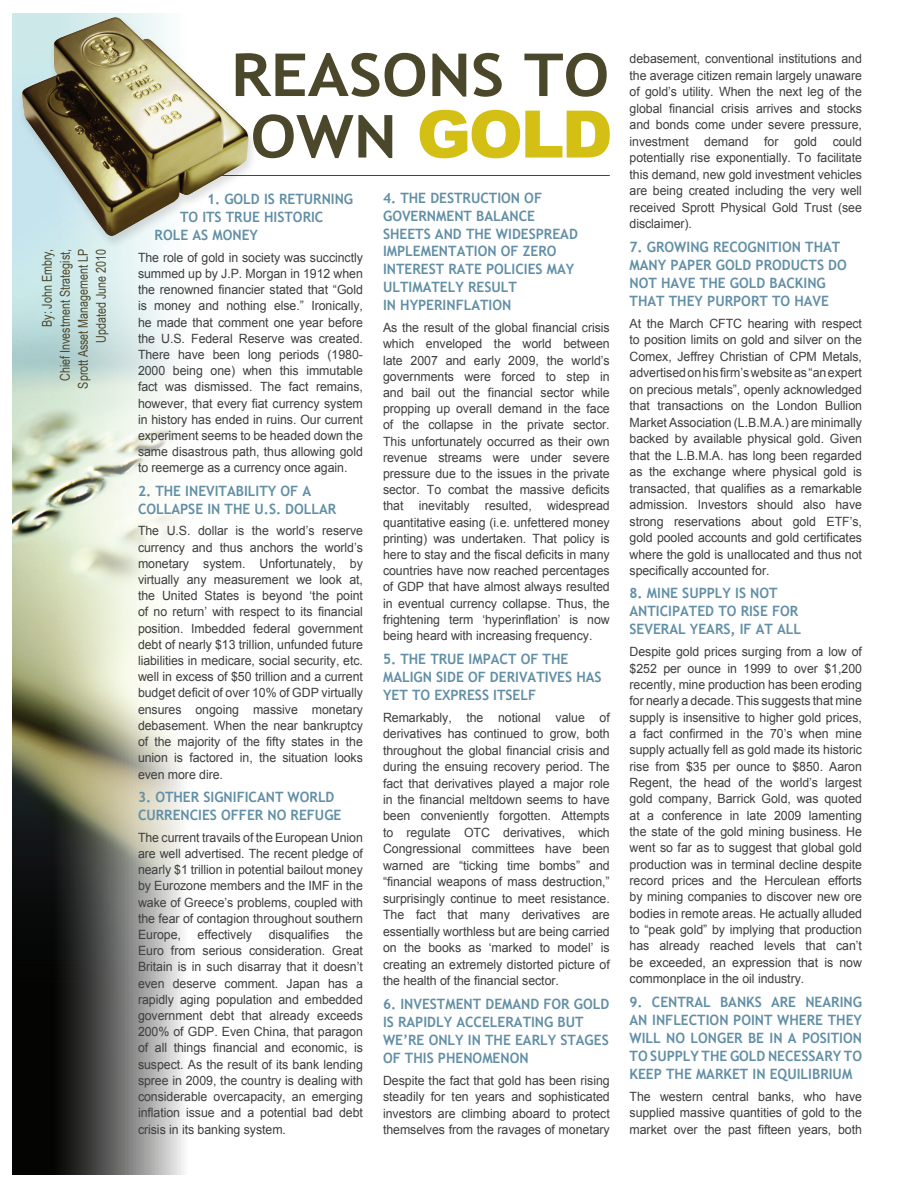
<style>
.page{position:relative;width:918px;height:1188px;background:#fff}
.page>*{position:absolute;margin:0;border:0;box-sizing:border-box;transform-origin:0 0}
.t1{font:900 65.55px "Arial";color:#d4c015}
.t2{font:700 59.25px "Trebuchet MS";color:#4b472b;scale:1.1 1}
.t3{font:700 14.25px/18px "Trebuchet MS";color:#628fa6}
.t4{font:13.5px/18px "Arial Narrow";color:#4b472b;text-align:right}
.t5{font:12.75px/16.2px "Arial";letter-spacing:-.005em;color:#3e3e3f;text-align:justify}
.s1{font-family:"Trebuchet MS";font-weight:700;font-size:59.25px;color:#4b472b}
</style>
<div class="page">
<img style="left:12px;top:14px;width:172px;height:1160px">
<hr style="left:83px;top:175px;width:527px;height:1px;background:#4b472b">
<div style="left:16px;top:15px;width:241px;height:233px;background:#231f20;opacity:.15"></div>
<img style="left:21px;top:17px;width:229px;height:222px">
<p class="t4" style="left:38px;top:389px;width:141px;rotate:-90deg">By: John Embry,<br>Chief Investment Strategist,<br>Sprott Asset Management LP<br>Updated June 2010</p>
<h2 class="t2" style="left:231px;top:38px;width:345px">REASONS TO</h2>
<h1 class="t1" style="left:251px;top:87px;width:364px"><span class="s1">OWN</span> GOLD</h1>
<p class="t3" style="left:207px;top:190px;width:148px">1. GOLD IS RETURNING</p>
<p class="t3" style="left:180px;top:208px;width:145px">TO ITS TRUE HISTORIC</p>
<p class="t3" style="left:155px;top:226px;width:105px">ROLE AS MONEY</p>
<p class="t5" style="left:138px;top:249px;width:227px">The role of gold in society was succinctly summed up by J.P. Morgan in 1912 when the renowned financier stated that “Gold is money and nothing else.” Ironically, he made that comment one year before the U.S. Federal Reserve was created.<br>There have been long periods (1980- 2000 being one) when this immutable fact was dismissed. The fact remains, however, that every fiat currency system in history has ended in ruins. Our current experiment seems to be headed down the same disastrous path, thus allowing gold to reemerge as a currency once again.</p>
<p class="t3" style="left:138px;top:482px;width:200px">2. THE INEVITABILITY OF A<br>COLLAPSE IN THE U.S. DOLLAR</p>
<p class="t5" style="left:138px;top:523px;width:227px">The U.S. dollar is the world’s reserve currency and thus anchors the world’s monetary system. Unfortunately, by virtually any measurement we look at, the United States is beyond ‘the point of no return’ with respect to its financial position. Imbedded federal government debt of nearly $13 trillion, unfunded future liabilities in medicare, social security, etc. well in excess of $50 trillion and a current budget deficit of over 10% of GDP virtually ensures ongoing massive monetary debasement. When the near bankruptcy of the majority of the fifty states in the union is factored in, the situation looks even more dire.</p>
<p class="t3" style="left:138px;top:788px;width:205px">3. OTHER SIGNIFICANT WORLD<br>CURRENCIES OFFER NO REFUGE</p>
<p class="t5" style="left:138px;top:829px;width:226px">The current travails of the European Union are well advertised. The recent pledge of nearly $1 trillion in potential bailout money by Eurozone members and the IMF in the wake of Greece’s problems, coupled with the fear of contagion throughout southern Europe,</p>
<p class="t5" style="left:198px;top:927px;width:56px">effectively</p>
<p class="t5" style="left:269px;top:927px;width:62px">disqualifies</p>
<p class="t5" style="left:138px;top:927px;width:226px;text-indent:208px">the Euro from serious consideration. Great Britain is in such disarray that it doesn’t even deserve comment. Japan has a rapidly aging population and embedded government debt that already exceeds 200% of GDP. Even China, that paragon of all things financial and economic, is suspect. As the result of its bank lending spree in 2009, the country is dealing with considerable overcapacity, an emerging inflation issue and a potential bad debt crisis in its banking system.</p>
<p class="t3" style="left:383px;top:188px;width:196px">4. THE DESTRUCTION OF<br>GOVERNMENT BALANCE<br>SHEETS AND THE WIDESPREAD<br>IMPLEMENTATION OF ZERO<br>INTEREST RATE POLICies MAY<br>ULTIMATELY RESULT<br>IN HYPERINFLATION</p>
<p class="t5" style="left:383px;top:320px;width:228px">As the result of the global financial crisis which enveloped the world between late 2007 and early 2009, the world’s governments were forced to step in and bail out the financial sector while propping up overall demand in the face of the collapse in the private sector.<br>This unfortunately occurred as their own revenue streams were under severe pressure due to the issues in the private sector. To combat the massive deficits that inevitably resulted, widespread quantitative easing (i.e. unfettered money printing) was undertaken. That policy is here to stay and the fiscal deficits in many countries have now reached percentages of GDP that have almost always resulted in eventual currency collapse. Thus, the frightening term ‘hyperinflation’ is now being heard with increasing frequency.</p>
<p class="t3" style="left:383px;top:650px;width:220px">5. THE TRUE IMPACT OF THE<br>MALIGN SIDE OF DERIVATIVES HAS<br>YET TO EXPRESS ITSELF</p>
<p class="t5" style="left:383px;top:709px;width:228px">Remarkably, the notional value of derivatives has continued to grow, both throughout the global financial crisis and during the ensuing recovery period. The fact that derivatives played a major role in the financial meltdown seems to have been conveniently forgotten. Attempts to regulate OTC derivatives, which Congressional committees have been warned are “ticking time bombs” and “financial weapons of mass destruction,” surprisingly continue to meet resistance.<br>The fact that many derivatives are essentially worthless but are being carried on the books as ‘marked to model’ is creating an extremely distorted picture of the health of the financial sector.</p>
<p class="t3" style="left:383px;top:995px;width:228px">6. INVESTMENT DEMAND FOR GOLD<br>IS RAPIDLY ACCELERATING BUT<br>WE’RE ONLY IN THE EARLY STAGES<br>OF THIS PHENOMENON</p>
<p class="t5" style="left:383px;top:1072px;width:228px">Despite the fact that gold has been rising steadily for ten years and sophisticated investors are climbing aboard to protect themselves from the ravages of monetary</p>
<p class="t5" style="left:630px;top:51px;width:234px">debasement, conventional institutions and the average citizen remain largely unaware of gold’s utility. When the next leg of the global financial crisis arrives and stocks and bonds come under severe pressure, investment demand for gold could potentially rise exponentially. To facilitate this demand, new gold investment vehicles are being created including the very well received Sprott Physical Gold Trust (see disclaimer).</p>
<p class="t3" style="left:630px;top:238px;width:219px">7. GROWING RECOGNITION THAT<br>MANY PAPER GOLD PRODUCTS DO<br>NOT HAVE THE GOLD BACKING<br>THAT THEY PURPORT TO HAVE</p>
<p class="t5" style="left:630px;top:315px;width:234px">At the March CFTC hearing with respect to position limits on gold and silver on the Comex, Jeffrey Christian of CPM Metals, advertised on his firm’s website as “an expert on precious metals”, openly acknowledged that transactions on the London Bullion Market Association (L.B.M.A.) are minimally backed by available physical gold. Given that the L.B.M.A. has long been regarded as the exchange where physical gold is transacted, that qualifies as a remarkable admission. Investors should also have strong reservations about gold ETF’s, gold pooled accounts and gold certificates where the gold is unallocated and thus not specifically accounted for.</p>
<p class="t3" style="left:630px;top:584px;width:173px">8. MINE SUPPLY IS NOT<br>ANTICIPATED TO RISE FOR<br>SEVERAL YEARS, IF AT ALL</p>
<p class="t5" style="left:630px;top:644px;width:234px">Despite gold prices surging from a low of $252 per ounce in 1999 to over $1,200 recently, mine production has been eroding for nearly a decade. This suggests that mine supply is insensitive to higher gold prices, a fact confirmed in the 70’s when mine supply actually fell as gold made its historic rise from $35 per ounce to $850. Aaron Regent, the head of the world’s largest gold company, Barrick Gold, was quoted at a conference in late 2009 lamenting the state of the gold mining business. He went so far as to suggest that global gold production was in terminal decline despite record prices and the Herculean efforts by mining companies to discover new ore bodies in remote areas. He actually alluded to “peak gold” by implying that production has already reached levels that can’t be exceeded, an expression that is now commonplace in the oil industry.</p>
<p class="t3" style="left:630px;top:993px;width:234px;text-align:justify">9. CENTRAL BANKS ARE NEARING AN INFLECTION POINT WHERE THEY WILL NO LONGER BE IN A POSITION TO SUPPLY THE GOLD NECESSARY TO KEEP THE MARKET IN EQUILIBRIUM</p>
<p class="t5" style="left:630px;top:1088px;width:234px">The western central banks, who have supplied massive quantities of gold to the market over the past fifteen years, both</p>
</div>
